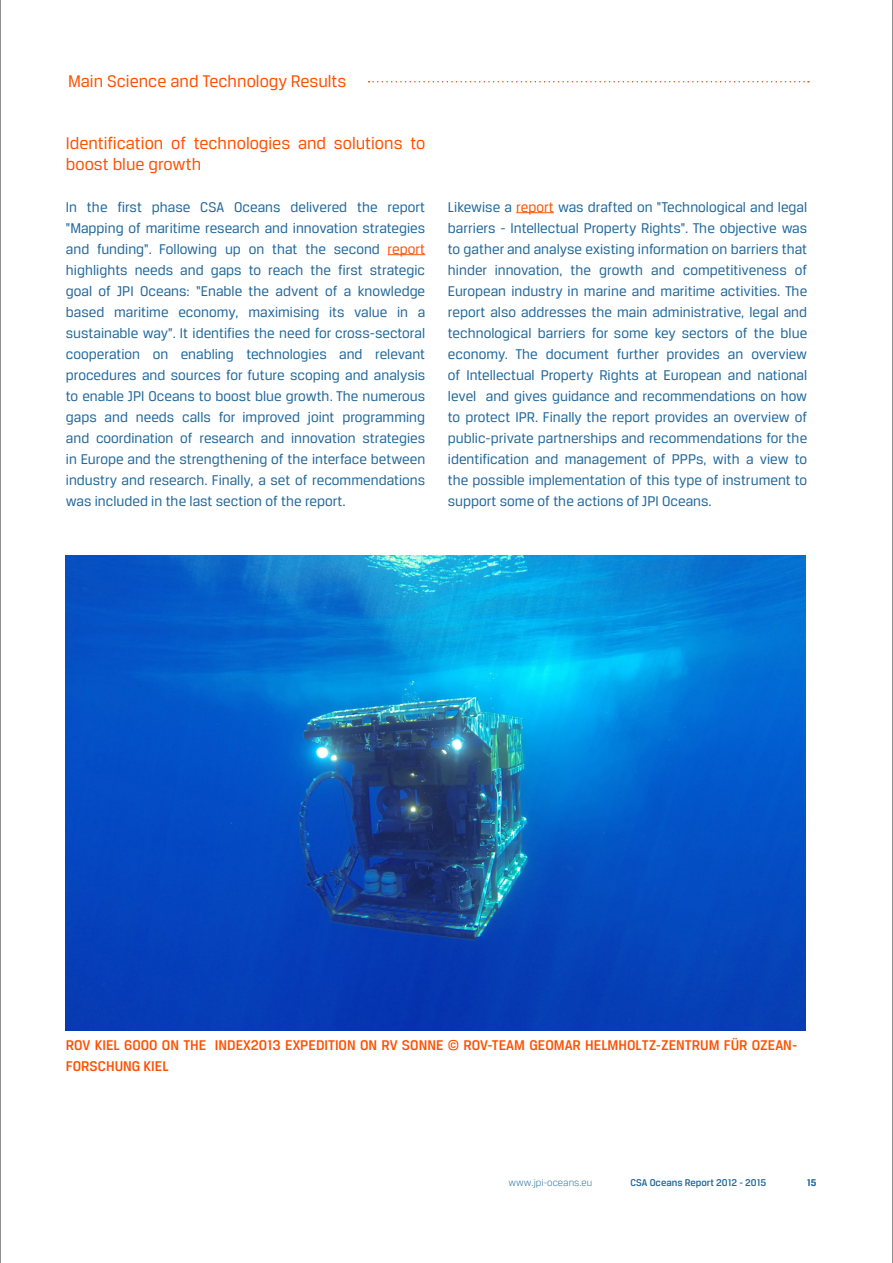
<style>
.page{position:relative;width:893px;height:1263px;background:#fff}
.page>*{position:absolute;margin:0;border:0;box-sizing:border-box;transform-origin:0 0}
.Bodytext{font:18px/21px "Breuer Text";color:#ff4f00}
.Bodytext-2{font:15px/21px "Breuer Text";color:#20679b;text-align:justify}
.Photo_Caption{font:500 15px/21px "Breuer Text";color:#ff4f00}
.t1{font:500 10.5px "Breuer Text";color:#20679b}
.t2{font:300 10.5px "Breuer Text";color:#20679b}
.t3{font:700 10.5px "Breuer Text";color:#20679b}
.s1{color:#ff4f00}
</style>
<div class="page">
<hr style="left:0;top:0;width:1px;height:1263px;background:#231f20">
<hr style="left:388px;top:254px;width:37px;height:1px;background:#ff4f00">
<hr style="left:516px;top:212px;width:38px;height:1px;background:#ff4f00">
<hr style="left:892px;top:0;width:1px;height:1263px;background:#231f20">
<svg style="left:369px;top:81px;width:440px;height:1px"></svg>
<img style="left:66px;top:556px;width:740px;height:475px">
<p class="Bodytext" style="left:68px;top:70px;width:280px">Main Science and Technology Results</p>
<p class="Bodytext" style="left:66px;top:132px;width:361px">Identification of technologies and solutions to boost blue growth</p>
<p class="Bodytext-2" style="left:66px;top:196px;width:361px">In the first phase CSA Oceans delivered the report "Mapping of maritime research and innovation strategies and funding". Following up on that the second <span class="s1">report </span>highlights needs and gaps to reach the first strategic goal of JPI Oceans: “Enable the advent of a knowledge based maritime economy, maximising its value in a sustainable way”. It identifies the need for cross-sectoral cooperation on enabling technologies and relevant procedures and sources for future scoping and analysis to enable JPI Oceans to boost blue growth. The numerous gaps and needs calls for improved joint programming and coordination of research and innovation strategies in Europe and the strengthening of the interface between industry and research. Finally, a set of recommendations was included in the last section of the report.</p>
<p class="Bodytext-2" style="left:448px;top:196px;width:361px">Likewise a <span class="s1">report</span> was drafted on "Technological and legal barriers - Intellectual Property Rights". The objective was to gather and analyse existing information on barriers that hinder innovation, the growth and competitiveness of European industry in marine and maritime activities. The report also addresses the main administrative, legal and technological barriers for some key sectors of the blue economy. The document further provides an overview of Intellectual Property Rights at European and national level and gives guidance and recommendations on how to protect IPR. Finally the report provides an overview of public-private partnerships and recommendations for the identification and management of PPPs, with a view to the possible implementation of this type of instrument to support some of the actions of JPI Oceans.</p>
<p class="Photo_Caption" style="left:66px;top:1035px;width:733px">ROV KIEL 6000 ON THE INDEX2013 EXPEDITION ON RV SONNE © ROV-TEAM GEOMAR HELMHOLTZ-ZENTRUM FÜR OZEAN-<br>FORSCHUNG KIEL</p>
<p class="t2" style="left:508px;top:1177px;width:85px">www.jpi-oceans.eu</p>
<p class="t1" style="left:630px;top:1177px;width:137px">CSA Oceans Report 2012 - 2015</p>
<p class="t3" style="left:807px;top:1177px;width:11px">15</p>
</div>
